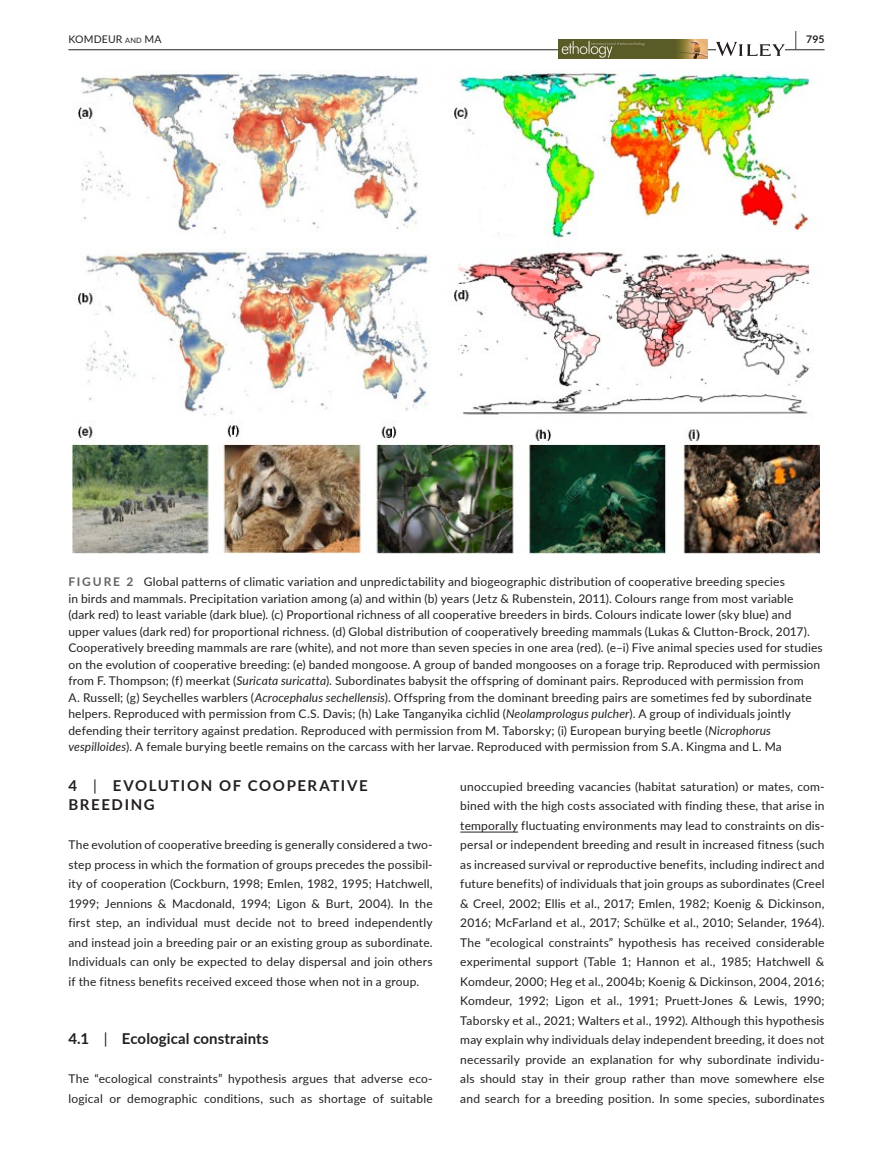
<style>
.page{position:relative;width:893px;height:1174px;background:#fff}
.page>*{position:absolute;margin:0;border:0;box-sizing:border-box;transform-origin:0 0}
.t1{font:700 15px/19.5px "Lato";letter-spacing:.11em;color:#231f20}
.t2{font:700 15px "Lato";letter-spacing:.005em;color:#231f20}
.t3{font:12px/19.5px "Lato";letter-spacing:.01em;color:#231f20;text-align:justify}
.t4{font:10.5px "Lato";letter-spacing:.02em;color:#231f20}
.t5{font:700 10.5px "Lato";color:#231f20}
.s1{font-size:7.35px}
.s2{font-size:19.5px}
.s3{font-weight:700;color:#636366}
.s4{font-style:italic}
.s5{font-weight:400}
</style>
<div class="page">
<hr style="left:68px;top:49px;width:756px;height:1px;background:#231f20">
<img style="left:559px;top:39px;width:149px;height:20px">
<svg style="left:716px;top:42px;width:69px;height:14px"></svg>
<hr style="left:460px;top:831px;width:58px;height:1px;background:#231f20">
<img style="left:72px;top:69px;width:749px;height:485px">
<p class="t4" style="left:68px;top:31px;width:95px">KOMDEUR <span class="s1">and</span> MA</p>
<p class="t5" style="left:795px;top:31px;width:31px"><span class="s2">|</span> 795</p>
<p class="t3" style="left:68px;top:573px;width:756px;line-height:16.5px;text-align:left"><span class="s3">FIGURE 2</span> Global patterns of climatic variation and unpredictability and biogeographic distribution of cooperative breeding species<br>in birds and mammals. Precipitation variation among (a) and within (b) years (Jetz &amp; Rubenstein, 2011). Colours range from most variable (dark red) to least variable (dark blue). (c) Proportional richness of all cooperative breeders in birds. Colours indicate lower (sky blue) and upper values (dark red) for proportional richness. (d) Global distribution of cooperatively breeding mammals (Lukas &amp; Clutton-Brock, 2017).<br>Cooperatively breeding mammals are rare (white), and not more than seven species in one area (red). (e–i) Five animal species used for studies on the evolution of cooperative breeding: (e) banded mongoose. A group of banded mongooses on a forage trip. Reproduced with permission from F. Thompson; (f) meerkat (<span class="s4">Suricata suricatta</span>). Subordinates babysit the offspring of dominant pairs. Reproduced with permission from<br>A. Russell; (g) Seychelles warblers (<span class="s4">Acrocephalus sechellensis</span>). Offspring from the dominant breeding pairs are sometimes fed by subordinate helpers. Reproduced with permission from C.S. Davis; (h) Lake Tanganyika cichlid (<span class="s4">Neolamprologus pulcher</span>). A group of individuals jointly defending their territory against predation. Reproduced with permission from M. Taborsky; (i) European burying beetle (<span class="s4">Nicrophorus vespilloides</span>). A female burying beetle remains on the carcass with her larvae. Reproduced with permission from S.A. Kingma and L. Ma</p>
<p class="t1" style="left:68px;top:775px;width:301px">4 <span class="s5">|</span> EVOLUTION OF COOPERATIVE<br>BREEDING</p>
<p class="t3" style="left:68px;top:834px;width:366px">The evolution of cooperative breeding is generally considered a two&shy;step process in which the formation of groups precedes the possibil&shy;ity of cooperation (Cockburn, 1998; Emlen, 1982, 1995; Hatchwell, 1999; Jennions &amp; Macdonald, 1994; Ligon &amp; Burt, 2004). In the first step, an individual must decide not to breed independently and instead join a breeding pair or an existing group as subordinate.<br>Individuals can only be expected to delay dispersal and join others if the fitness benefits received exceed those when not in a group.</p>
<p class="t2" style="left:68px;top:1028px;width:202px">4.1 <span class="s5">|</span> Ecological constraints</p>
<p class="t3" style="left:68px;top:1068px;width:366px">The “ecological constraints” hypothesis argues that adverse eco&shy;logical or demographic conditions, such as shortage of suitable</p>
<p class="t3" style="left:460px;top:776px;width:366px">unoccupied breeding vacancies (habitat saturation) or mates, com&shy;bined with the high costs associated with finding these, that arise in temporally fluctuating environments may lead to constraints on dis&shy;persal or independent breeding and result in increased fitness (such as increased survival or reproductive benefits, including indirect and future benefits) of individuals that join groups as subordinates (Creel &amp; Creel, 2002; Ellis et al., 2017; Emlen, 1982; Koenig &amp; Dickinson, 2016; McFarland et al., 2017; Schülke et al., 2010; Selander, 1964).<br>The “ecological constraints” hypothesis has received considerable experimental support (Table 1; Hannon et al., 1985; Hatchwell &amp; Komdeur, 2000; Heg et al., 2004b; Koenig &amp; Dickinson, 2004, 2016; Komdeur, 1992; Ligon et al., 1991; Pruett-Jones &amp; Lewis, 1990; Taborsky et al., 2021; Walters et al., 1992). Although this hypothesis may explain why individuals delay independent breeding, it does not necessarily provide an explanation for why subordinate individu&shy;als should stay in their group rather than move somewhere else and search for a breeding position. In some species, subordinates</p>
</div>
